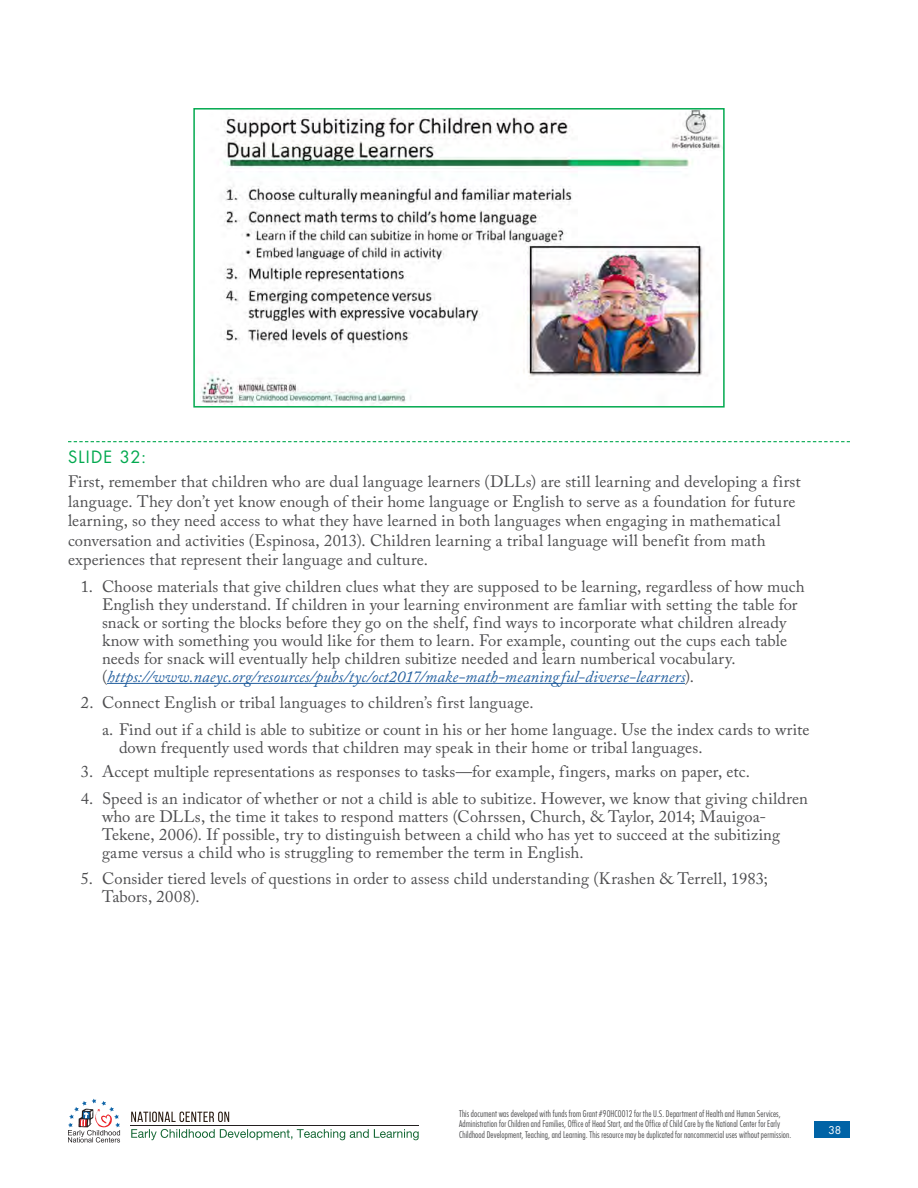
<style>
.page{position:relative;width:918px;height:1188px;background:#fff}
.page>*{position:absolute;margin:0;border:0;box-sizing:border-box;transform-origin:0 0}
.t1{font:16.5px/18px "Adobe Caslon Pro";letter-spacing:.01em;color:#4d4d4f}
.t2{font:16.5px "Futura Std";letter-spacing:.075em;color:#02a94f}
.t3{font:10.5px "Futura Std";color:#fff}
.t4{font:300 condensed 9px/10.5px "Futura Std";letter-spacing:.015em;color:#4d4d4f}
.s1{font-style:italic;color:#215e9e}
</style>
<div class="page">
<div style="left:814px;top:1122px;width:36px;height:16px;background:#0063a6"></div>
<svg style="left:131px;top:1129px;width:288px;height:11px"></svg>
<svg style="left:131px;top:1112px;width:98px;height:10px"></svg>
<svg style="left:68px;top:1099px;width:52px;height:44px"></svg>
<svg style="left:68px;top:441px;width:782px;height:1px"></svg>
<hr style="left:107px;top:683px;width:578px;height:1px;background:#215e9e">
<img style="left:200px;top:111px;width:522px;height:294px">
<div style="left:193px;top:108px;width:532px;height:300px;border:2px solid #02a94f"></div>
<h2 class="t2" style="left:68px;top:447px;width:80px">SLIDE 32:</h2>
<p class="t1" style="left:68px;top:472px;width:734px;line-height:19.5px">First, remember that children who are dual language learners (DLLs) are still learning and developing a first language. They don’t yet know enough of their home language or English to serve as a foundation for future learning, so they need access to what they have learned in both languages when engaging in mathematical conversation and activities (Espinosa, 2013). Children learning a tribal language will benefit from math experiences that represent their language and culture.</p>
<p class="t1" style="left:102px;top:577px;width:704px;text-indent:-21px">1. Choose materials that give children clues what they are supposed to be learning, regardless of how much English they understand. If children in your learning environment are famliar with setting the table for snack or sorting the blocks before they go on the shelf, find ways to incorporate what children already know with something you would like for them to learn. For example, counting out the cups each table needs for snack will eventually help children subitize needed and learn numberical vocabulary. (<span class="s1">https://www.naeyc.org/resources/pubs/tyc/oct2017/make-math-meaningful-diverse-learners</span>).</p>
<p class="t1" style="left:81px;top:694px;width:455px">2. Connect English or tribal languages to children’s first language.</p>
<p class="t1" style="left:119px;top:720px;width:692px;text-indent:-17px">a. Find out if a child is able to subitize or count in his or her home language. Use the index cards to write down frequently used words that children may speak in their home or tribal languages.</p>
<p class="t1" style="left:81px;top:762px;width:671px">3. Accept multiple representations as responses to tasks—for example, fingers, marks on paper, etc.</p>
<p class="t1" style="left:102px;top:789px;width:707px;text-indent:-21px">4. Speed is an indicator of whether or not a child is able to subitize. However, we know that giving children who are DLLs, the time it takes to respond matters (Cohrssen, Church, &amp; Taylor, 2014; Mauigoa-Tekene, 2006). If possible, try to distinguish between a child who has yet to succeed at the subitizing game versus a child who is struggling to remember the term in English.</p>
<p class="t1" style="left:102px;top:869px;width:667px;text-indent:-21px">5. Consider tiered levels of questions in order to assess child understanding (Krashen &amp; Terrell, 1983;<br>Tabors, 2008).</p>
<p class="t4" style="left:459px;top:1108px;width:334px">This document was developed with funds from Grant #90HC0012 for the U.S. Department of Health and Human Services,<br>Administration for Children and Families, Office of Head Start, and the Office of Child Care by the National Center for Early<br>Childhood Development, Teaching, and Learning. This resource may be duplicated for noncommercial uses without permission.</p>
<p class="t3" style="left:829px;top:1124px;width:14px">38</p>
</div>
